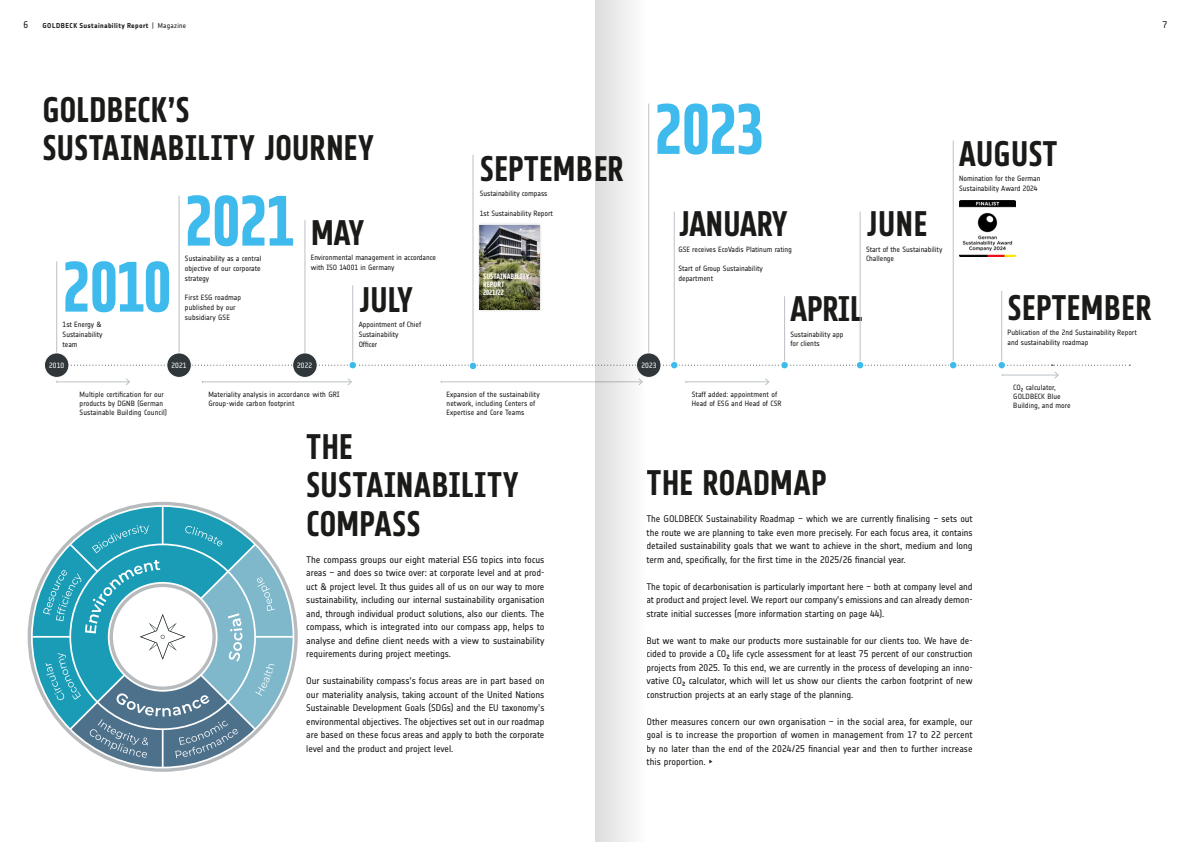
<style>
.page{position:relative;width:1191px;height:842px;background:#fff}
.page>*{position:absolute;margin:0;border:0;box-sizing:border-box;transform-origin:0 0}
.t1{font:70px "Goldbeck Headline";letter-spacing:-.01em;color:#3ebaec}
.t2{font:35px/38.5px "Goldbeck Headline";color:#1a1a18}
.t3{font:9.5px/13.5px "Goldbeck";letter-spacing:-.005em;color:#1a1a18;text-align:justify}
.t4{font:7.7px/7.7px "Goldbeck TT Headline";letter-spacing:.005em;color:#fff}
.t5{font:7.5px/9.8px "Goldbeck";color:#1a1a18}
.t6{font:7.5px "Goldbeck";letter-spacing:.01em;color:#fff}
.t7{font:700 7px "Goldbeck";letter-spacing:.045em;color:#1a1a18}
.s1{font-weight:400}
</style>
<div class="page">
<svg style="left:56px;top:365px;width:1074px;height:21px"></svg>
<hr style="left:56px;top:261px;width:1px;height:104px;background:#bbc2c6">
<hr style="left:305px;top:220px;width:1px;height:145px;background:#bbc2c6">
<hr style="left:352px;top:285px;width:1px;height:80px;background:#bbc2c6">
<hr style="left:784px;top:296px;width:1px;height:69px;background:#bbc2c6">
<hr style="left:674px;top:212px;width:1px;height:153px;background:#bbc2c6">
<hr style="left:473px;top:155px;width:1px;height:211px;background:#bbc2c6">
<hr style="left:179px;top:196px;width:1px;height:169px;background:#bbc2c6">
<hr style="left:648px;top:104px;width:1px;height:261px;background:#bbc2c6">
<div style="left:44px;top:353px;width:25px;height:24px;background:#2f373a;border-radius:50%"></div>
<div style="left:44px;top:352px;width:25px;height:26px;border:1px solid #fff;border-radius:50%"></div>
<div style="left:293px;top:353px;width:24px;height:24px;background:#2f373a;border-radius:50%"></div>
<div style="left:292px;top:352px;width:26px;height:26px;border:1px solid #fff;border-radius:50%"></div>
<div style="left:349px;top:361px;width:7px;height:8px;background:#3ebaec;border-radius:50%"></div>
<div style="left:348px;top:361px;width:9px;height:8px;border:1px solid #fff;border-radius:50%"></div>
<div style="left:781px;top:361px;width:7px;height:8px;background:#3ebaec;border-radius:50%"></div>
<div style="left:780px;top:361px;width:9px;height:8px;border:1px solid #fff;border-radius:50%"></div>
<div style="left:670px;top:361px;width:8px;height:8px;background:#3ebaec;border-radius:50%"></div>
<div style="left:670px;top:361px;width:8px;height:8px;border:1px solid #fff;border-radius:50%"></div>
<div style="left:469px;top:362px;width:8px;height:8px;background:#3ebaec;border-radius:50%"></div>
<div style="left:469px;top:362px;width:8px;height:8px;border:1px solid #fff;border-radius:50%"></div>
<div style="left:167px;top:353px;width:24px;height:24px;background:#2f373a;border-radius:50%"></div>
<div style="left:166px;top:352px;width:26px;height:26px;border:1px solid #fff;border-radius:50%"></div>
<div style="left:636px;top:353px;width:25px;height:24px;background:#2f373a;border-radius:50%"></div>
<div style="left:636px;top:352px;width:25px;height:26px;border:1px solid #fff;border-radius:50%"></div>
<div style="left:477px;top:222px;width:65px;height:90px;background:#1a1a18;opacity:.25"></div>
<img style="left:484px;top:247px;width:55px;height:36px">
<svg style="left:484px;top:225px;width:55px;height:22px"></svg>
<svg style="left:484px;top:283px;width:55px;height:26px"></svg>
<svg style="left:480px;top:225px;width:4px;height:84px"></svg>
<svg style="left:519px;top:229px;width:16px;height:3px"></svg>
<hr style="left:953px;top:140px;width:1px;height:225px;background:#bbc2c6">
<hr style="left:860px;top:212px;width:1px;height:153px;background:#bbc2c6">
<hr style="left:1001px;top:291px;width:1px;height:74px;background:#bbc2c6">
<div style="left:949px;top:361px;width:8px;height:8px;background:#3ebaec;border-radius:50%"></div>
<div style="left:949px;top:361px;width:8px;height:8px;border:1px solid #fff;border-radius:50%"></div>
<div style="left:856px;top:361px;width:8px;height:8px;background:#3ebaec;border-radius:50%"></div>
<div style="left:856px;top:361px;width:8px;height:8px;border:1px solid #fff;border-radius:50%"></div>
<div style="left:998px;top:361px;width:7px;height:8px;background:#3ebaec;border-radius:50%"></div>
<div style="left:997px;top:361px;width:9px;height:8px;border:1px solid #fff;border-radius:50%"></div>
<svg style="left:28px;top:502px;width:270px;height:270px"></svg>
<svg style="left:33px;top:507px;width:260px;height:260px"></svg>
<img style="left:959px;top:200px;width:57px;height:57px">
<div style="left:595px;top:0;width:51px;height:842px;background:linear-gradient(to right,#ddd,#fbfbfb)"></div>
<p class="t3" style="left:24px;top:18px;width:6px">6</p>
<p class="t7" style="left:43px;top:22px;width:145px">GOLDBECK Sustainability Report <span class="s1">| Magazine</span></p>
<p class="t3" style="left:1162px;top:18px;width:6px">7</p>
<h2 class="t2" style="left:43px;top:89px;width:332px">GOLDBECK’S<br>SUSTAINABILITY JOURNEY</h2>
<h1 class="t1" style="left:63px;top:242px;width:110px">2010</h1>
<p class="t5" style="left:63px;top:319px;width:41px">1st Energy &amp;<br>Sustainability team</p>
<h1 class="t1" style="left:185px;top:176px;width:110px">2021</h1>
<p class="t5" style="left:185px;top:253px;width:78px;text-align:justify">Sustainability as a central objective of our corporate strategy</p>
<p class="t5" style="left:185px;top:292px;width:58px">First ESG roadmap published by our subsidiary GSE</p>
<h2 class="t2" style="left:359px;top:279px;width:56px">JULY</h2>
<p class="t5" style="left:359px;top:319px;width:64px">Appointment of Chief<br>Sustainability<br>Officer</p>
<h2 class="t2" style="left:311px;top:212px;width:55px">MAY</h2>
<p class="t5" style="left:311px;top:253px;width:127px">Environmental management in accordance with ISO 14001 in Germany</p>
<h2 class="t2" style="left:480px;top:148px;width:146px">SEPTEMBER</h2>
<p class="t5" style="left:480px;top:188px;width:69px">Sustainability compass</p>
<p class="t5" style="left:480px;top:208px;width:75px">1st Sustainability Report</p>
<p class="t4" style="left:483px;top:272px;width:48px">SUSTAINABILITY<br>REPORT<br>2021/22</p>
<h1 class="t1" style="left:654px;top:85px;width:111px">2023</h1>
<h2 class="t2" style="left:678px;top:203px;width:110px">JANUARY</h2>
<p class="t5" style="left:678px;top:244px;width:115px">GSE receives EcoVadis Platinum rating</p>
<p class="t5" style="left:678px;top:263px;width:86px">Start of Group Sustainability department</p>
<h2 class="t2" style="left:866px;top:203px;width:63px">JUNE</h2>
<p class="t5" style="left:866px;top:244px;width:78px">Start of the Sustainability<br>Challenge</p>
<h2 class="t2" style="left:790px;top:288px;width:74px">APRIL</h2>
<p class="t5" style="left:790px;top:329px;width:54px">Sustainability app for clients</p>
<p class="t6" style="left:49px;top:361px;width:17px">2010</p>
<p class="t6" style="left:171px;top:361px;width:17px">2021</p>
<p class="t6" style="left:297px;top:361px;width:17px">2022</p>
<p class="t6" style="left:641px;top:361px;width:17px">2023</p>
<h2 class="t2" style="left:959px;top:132px;width:100px">AUGUST</h2>
<p class="t5" style="left:959px;top:173px;width:83px">Nomination for the German<br>Sustainability Award 2024</p>
<h2 class="t2" style="left:1007px;top:286px;width:146px">SEPTEMBER</h2>
<p class="t5" style="left:1007px;top:327px;width:131px">Publication of the 2nd Sustainability Report and sustainability roadmap</p>
<p class="t5" style="left:80px;top:389px;width:89px;line-height:9px">Multiple certification for our products by DGNB (German<br>Sustainable Building Council)</p>
<p class="t5" style="left:208px;top:389px;width:133px;line-height:9px">Materiality analysis in accordance with GRI<br>Group-wide carbon footprint</p>
<p class="t5" style="left:446px;top:389px;width:95px;line-height:9px">Expansion of the sustainability network, including Centers of<br>Expertise and Core Teams</p>
<p class="t5" style="left:692px;top:389px;width:91px;line-height:9px">Staff added: appointment of<br>Head of ESG and Head of CSR</p>
<p class="t5" style="left:1013px;top:383px;width:59px;line-height:9px">CO₂ calculator,<br>GOLDBECK Blue<br>Building, and more</p>
<h2 class="t2" style="left:306px;top:425px;width:214px">THE<br>SUSTAINABILITY<br>COMPASS</h2>
<p class="t3" style="left:306px;top:552px;width:240px">The compass groups our eight material ESG topics into focus areas – and does so twice over: at corporate level and at prod&shy;uct &amp; project level. It thus guides all of us on our way to more sustainability, including our internal sustainability organisation and, through individual product solutions, also our clients. The compass, which is integrated into our compass app, helps to analyse and define client needs with a view to sustainability requirements during project meetings.</p>
<p class="t3" style="left:306px;top:674px;width:240px">Our sustainability compass’s focus areas are in part based on our materiality analysis, taking account of the United Nations Sustainable Development Goals (SDGs) and the EU taxonomy’s environmental objectives. The objectives set out in our roadmap are based on these focus areas and apply to both the corporate level and the product and project level.</p>
<h2 class="t2" style="left:646px;top:462px;width:182px">THE ROADMAP</h2>
<p class="t3" style="left:646px;top:512px;width:328px">The GOLDBECK Sustainability Roadmap – which we are currently finalising – sets out the route we are planning to take even more precisely. For each focus area, it contains detailed sustainability goals that we want to achieve in the short, medium and long term and, specifically, for the first time in the 2025/26 financial year.</p>
<p class="t3" style="left:646px;top:579px;width:327px">The topic of decarbonisation is particularly important here – both at company level and at product and project level. We report our company’s emissions and can already demon&shy;strate initial successes (more information starting on page 44).</p>
<p class="t3" style="left:646px;top:633px;width:328px">But we want to make our products more sustainable for our clients too. We have de&shy;cided to provide a CO₂ life cycle assessment for at least 75 percent of our construction projects from 2025. To this end, we are currently in the process of developing an inno&shy;vative CO₂ calculator, which will let us show our clients the carbon footprint of new construction projects at an early stage of the planning.</p>
<p class="t3" style="left:646px;top:714px;width:328px">Other measures concern our own organisation – in the social area, for example, our goal is to increase the proportion of women in management from 17 to 22 percent by no later than the end of the 2024/25 financial year and then to further increase this proportion. ►</p>
</div>
